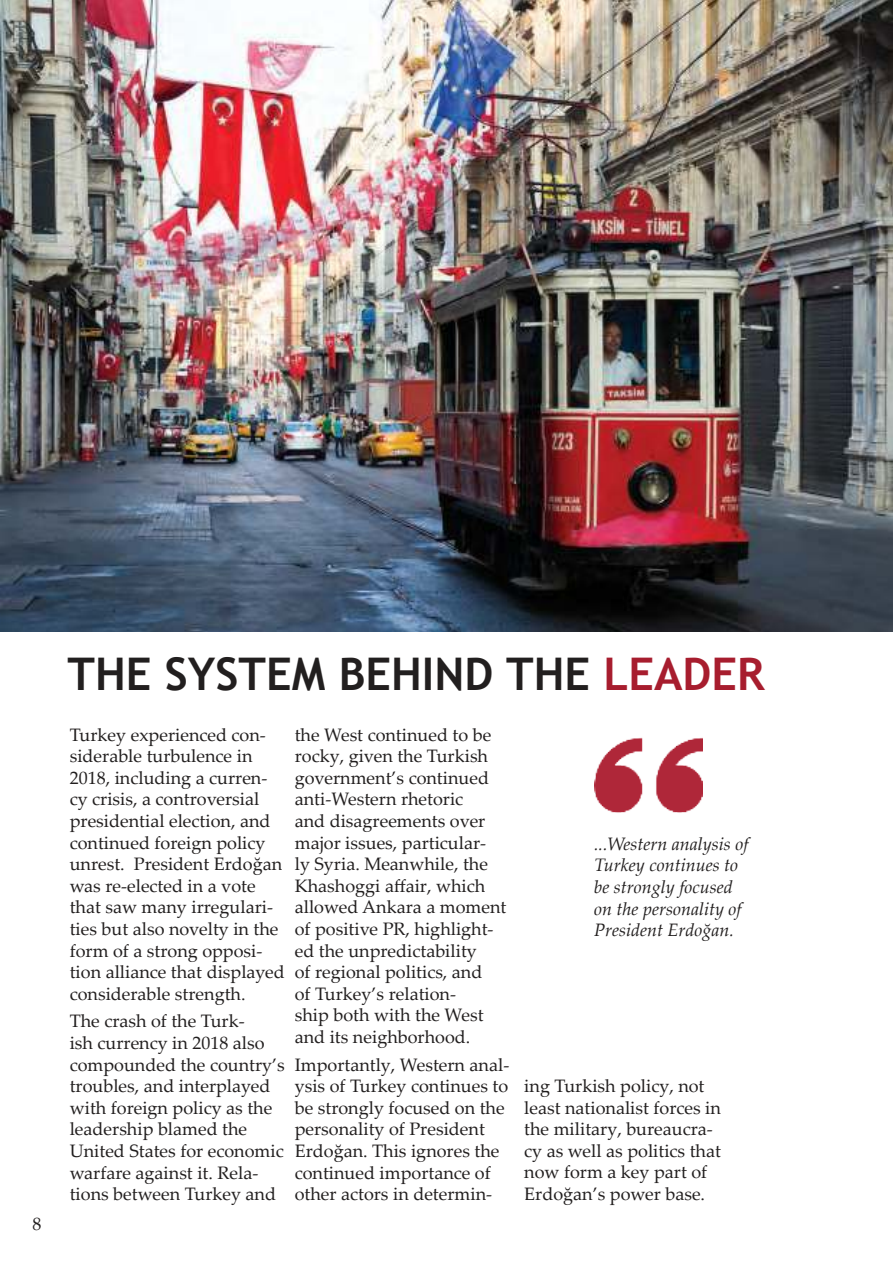
<style>
.page{position:relative;width:893px;height:1263px;background:#fff}
.page>*{position:absolute;margin:0;border:0;box-sizing:border-box;transform-origin:0 0}
.t1{font:700 45px "Trebuchet MS";color:#221f1f}
.t2{font:18px/21.6px "Palatino Linotype";color:#221f1f}
.t3{font:italic 18px/21.6px "Palatino Linotype";color:#221f1f}
.s1{color:#a71d2e}
</style>
<div class="page">
<img style="left:0;top:0;width:893px;height:631px">
<img style="left:594px;top:737px;width:108px;height:76px">
<p class="t2" style="left:33px;top:1215px;width:10px">8</p>
<h1 class="t1" style="left:68px;top:657px;width:699px">THE SYSTEM BEHIND THE <span class="s1">LEADER</span></h1>
<p class="t2" style="left:70px;top:726px;width:217px">Turkey experienced con&shy;siderable turbulence in<br>2018, including a curren&shy;cy crisis, a controversial presidential election, and continued foreign policy unrest. President Erdoğan was re-elected in a vote that saw many irregulari&shy;ties but also novelty in the form of a strong opposi&shy;tion alliance that displayed considerable strength.</p>
<p class="t2" style="left:70px;top:1012px;width:217px">The crash of the Turk-<br>ish currency in 2018 also compounded the country’s troubles, and interplayed with foreign policy as the leadership blamed the<br>United States for economic warfare against it. Rela&shy;tions between Turkey and</p>
<p class="t2" style="left:295px;top:726px;width:213px">the West continued to be rocky, given the Turkish government’s continued anti-Western rhetoric<br>and disagreements over major issues, particular-<br>ly Syria. Meanwhile, the<br>Khashoggi affair, which allowed Ankara a moment of positive PR, highlight&shy;ed the unpredictability<br>of regional politics, and<br>of Turkey’s relation-<br>ship both with the West and its neighborhood.</p>
<p class="t2" style="left:295px;top:1056px;width:216px">Importantly, Western anal&shy;ysis of Turkey continues to be strongly focused on the personality of President<br>Erdoğan. This ignores the continued importance of other actors in determin-</p>
<p class="t3" style="left:594px;top:835px;width:156px">...Western analysis of<br>Turkey continues to be strongly focused on the personality of<br>President Erdoğan.</p>
<p class="t2" style="left:524px;top:1077px;width:198px">ing Turkish policy, not least nationalist forces in the military, bureaucra&shy;cy as well as politics that now form a key part of<br>Erdoğan’s power base.</p>
</div>
